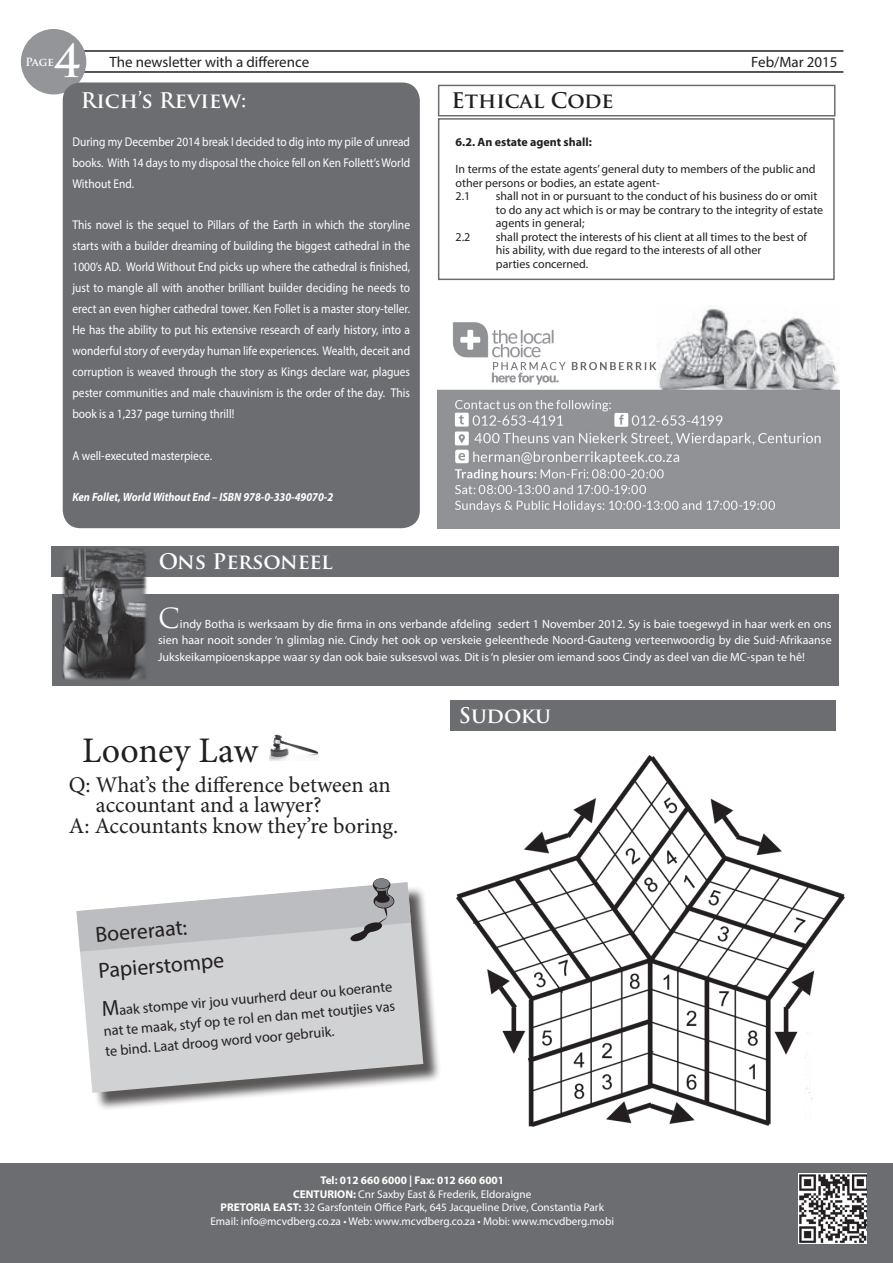
<style>
.page{position:relative;width:893px;height:1263px;background:#fff}
.page>*{position:absolute;margin:0;border:0;box-sizing:border-box;transform-origin:0 0}
.t1{font:700 44.55px "Trajan Pro";color:#fff}
.t2{font:36px "Minion Pro";letter-spacing:.01em;color:#231f20}
.t3{font:27px "Trajan Pro";color:#fff}
.t4{font:22.5px/20.9px "Minion Pro";color:#231f20}
.t5{font:21.75px "Myriad Pro";color:#231f20}
.t6{font:700 21px "Trajan Pro";color:#fff}
.t7{font:700 21px "Trajan Pro";letter-spacing:-.02em;color:#fff}
.t8{font:700 21px "Trajan Pro";color:#231f20}
.t9{font:15px "Myriad Pro";color:#231f20}
.t10{font:14.55px/20px "Myriad Pro";color:#231f20;text-align:justify}
.t11{font:12.75px/20.9px "Myriad Pro";color:#fff;text-align:justify;scale:.9 1}
.t12{font:12px/13.5px "Myriad Pro";color:#231f20}
.t13{font:12px/16.5px "Myriad Pro";color:#fff;text-align:justify}
.t14{font:italic 700 12px "Myriad Pro";color:#fff;scale:.9 1}
.t15{font:700 12px "Myriad Pro";color:#231f20}
.t16{font:11.25px "Myriad Pro";color:#fff}
.t17{font:700 11.25px "Myriad Pro";color:#fff}
.t18{font:700 11.1px "Trajan Pro";color:#fff}
.s1{font-size:21.75px}
.s2{font-weight:700}
</style>
<div class="page">
<div style="left:0;top:1164px;width:893px;height:99px;background:#6c6d70"></div>
<hr style="left:58px;top:71px;width:785px;height:2px;background:#231f20">
<hr style="left:58px;top:50px;width:785px;height:2px;background:#231f20">
<div style="left:21px;top:29px;width:65px;height:65px;background:#939598;border-radius:50%"></div>
<div style="left:63px;top:82px;width:357px;height:446px;background:#6c6d70;border-radius:18px"></div>
<div style="left:438px;top:118px;width:397px;height:162px;border:2px solid #6c6d70"></div>
<div style="left:438px;top:85px;width:397px;height:31px;border:2px solid #6c6d70"></div>
<img style="left:269px;top:734px;width:50px;height:27px">
<div style="left:450px;top:700px;width:385px;height:30px;background:#6c6d70"></div>
<div style="left:79px;top:885px;width:363px;height:226px;background:#231f20;opacity:.75"></div>
<svg style="left:79px;top:885px;width:344px;height:208px;background:#cacbcc"></svg>
<svg style="left:373px;top:878px;width:17px;height:10px"></svg>
<svg style="left:77px;top:881px;width:334px;height:71px"></svg>
<img style="left:799px;top:1173px;width:67px;height:70px">
<img style="left:438px;top:306px;width:401px;height:222px">
<div style="left:52px;top:594px;width:787px;height:92px;background:#6c6d70"></div>
<div style="left:52px;top:546px;width:787px;height:31px;background:#6c6d70"></div>
<img style="left:61px;top:548px;width:86px;height:132px">
<img style="left:456px;top:755px;width:389px;height:371px">
<p class="t1" style="left:54px;top:33px;width:28px">4</p>
<p class="t18" style="left:25px;top:55px;width:30px">Page</p>
<p class="t9" style="left:109px;top:53px;width:201px">The newsletter with a difference</p>
<p class="t9" style="left:751px;top:53px;width:88px">Feb/Mar 2015</p>
<p class="t6" style="left:81px;top:87px;width:167px">Rich’s Review:</p>
<p class="t8" style="left:452px;top:88px;width:163px">Ethical Code</p>
<p class="t15" style="left:456px;top:134px;width:138px">6.2. An estate agent shall:</p>
<p class="t12" style="left:456px;top:162px;width:361px">In terms of the estate agents’ general duty to members of the public and other persons or bodies, an estate agent-</p>
<p class="t12" style="left:456px;top:189px;width:16px">2.1</p>
<p class="t12" style="left:496px;top:189px;width:329px">shall not in or pursuant to the conduct of his business do or omit to do any act which is or may be contrary to the integrity of estate agents in general;</p>
<p class="t12" style="left:456px;top:230px;width:16px">2.2</p>
<p class="t12" style="left:496px;top:230px;width:313px">shall protect the interests of his client at all times to the best of his ability, with due regard to the interests of all other<br>parties concerned.</p>
<p class="t11" style="left:72px;top:131px;width:377px">During my December 2014 break I decided to dig into my pile of unread books. With 14 days to my disposal the choice fell on Ken Follett’s World Without End.</p>
<p class="t11" style="left:72px;top:214px;width:377px">This novel is the sequel to Pillars of the Earth in which the storyline starts with a builder dreaming of building the biggest cathedral in the 1000’s AD. World Without End picks up where the cathedral is finished, just to mangle all with another brilliant builder deciding he needs to erect an even higher cathedral tower. Ken Follet is a master story-teller.<br>He has the ability to put his extensive research of early history, into a wonderful story of everyday human life experiences. Wealth, deceit and corruption is weaved through the story as Kings declare war, plagues pester communities and male chauvinism is the order of the day. This book is a 1,237 page turning thrill!</p>
<p class="t11" style="left:72px;top:445px;width:157px">A well-executed masterpiece.</p>
<p class="t14" style="left:72px;top:490px;width:291px">Ken Follet, World Without End – ISBN 978-0-330-49070-2</p>
<p class="t7" style="left:159px;top:548px;width:176px">Ons Personeel</p>
<p class="t3" style="left:158px;top:600px;width:23px">C</p>
<p class="t13" style="left:158px;top:615px;width:675px;text-indent:22px">indy Botha is werksaam by die firma in ons verbande afdeling sedert 1 November 2012. Sy is baie toegewyd in haar werk en ons sien haar nooit sonder ‘n glimlag nie. Cindy het ook op verskeie geleenthede Noord-Gauteng verteenwoordig by die Suid-Afrikaanse Jukskeikampioenskappe waar sy dan ook baie suksesvol was. Dit is ‘n plesier om iemand soos Cindy as deel van die MC-span te hê!</p>
<p class="t2" style="left:82px;top:726px;width:177px">Looney Law</p>
<p class="t4" style="left:96px;top:774px;width:296px;text-indent:-27px">Q: What’s the difference between an accountant and a lawyer?</p>
<p class="t4" style="left:69px;top:816px;width:331px">A: Accountants know they’re boring.</p>
<p class="t5" style="left:94px;top:921px;width:94px;rotate:-5deg">Boereraat:</p>
<p class="t5" style="left:97px;top:958px;width:128px;rotate:-5deg">Papierstompe</p>
<p class="t10" style="left:101px;top:1001px;width:294px;rotate:-5deg"><span class="s1">M</span>aak stompe vir jou vuurherd deur ou koerante nat te maak, styf op te rol en dan met toutjies vas te bind. Laat droog word voor gebruik.</p>
<p class="t6" style="left:459px;top:702px;width:94px">Sudoku</p>
<p class="t17" style="left:320px;top:1173px;width:185px">Tel: 012 660 6000 | Fax: 012 660 6001</p>
<p class="t16" style="left:293px;top:1187px;width:240px"><span class="s2">CENTURION:</span> Cnr Saxby East &amp; Frederik, Eldoraigne</p>
<p class="t16" style="left:221px;top:1200px;width:385px"><span class="s2">PRETORIA EAST:</span> 32 Garsfontein Office Park, 645 Jacqueline Drive, Constantia Park</p>
<p class="t16" style="left:210px;top:1214px;width:405px">Email: info@mcvdberg.co.za • Web: www.mcvdberg.co.za • Mobi: www.mcvdberg.mobi</p>
</div>
